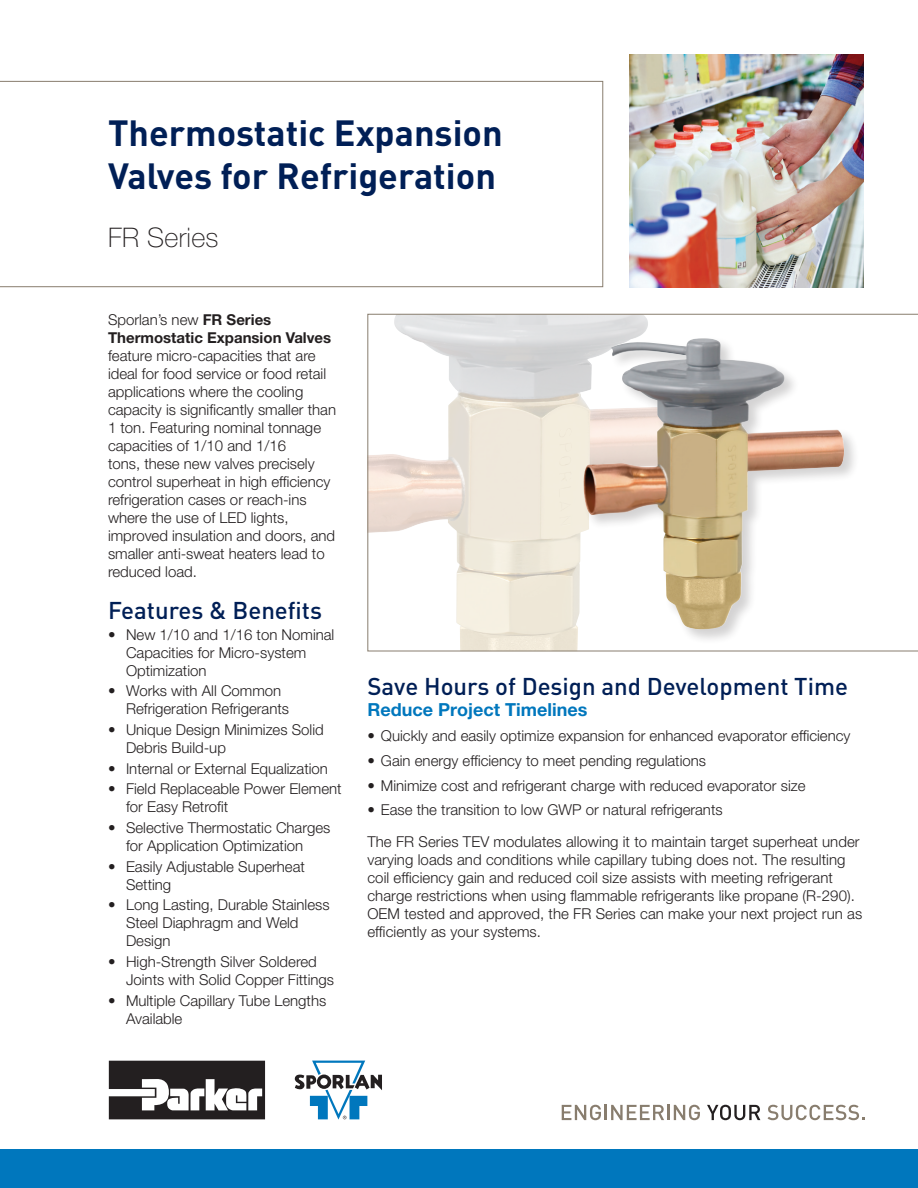
<style>
.page{position:relative;width:918px;height:1188px;background:#fff}
.page>*{position:absolute;margin:0;border:0;box-sizing:border-box;transform-origin:0 0}
.t1{font:700 36px/43.2px "DINOT";color:#001f56}
.t2{font:100 27px "Helvetica Neue LT Std";letter-spacing:.01em;color:#231f20}
.t3{font:500 24px "DINOT";color:#001f56}
.t4{font:700 18px "Helvetica Neue LT Std";color:#0077bd}
.t5{font:300 15px/18px "Helvetica Neue LT Std";color:#231f20}
.t6{font:700 15px/18px "Helvetica Neue LT Std";color:#231f20}
.s1{font-weight:300}
</style>
<div class="page">
<svg style="left:0;top:81px;width:603px;height:206px"></svg>
<svg style="left:109px;top:1061px;width:156px;height:58px"></svg>
<svg style="left:295px;top:1061px;width:87px;height:59px"></svg>
<div style="left:0;top:1150px;width:918px;height:38px;background:#0077bd"></div>
<svg style="left:562px;top:1105px;width:102px;height:15px"></svg>
<hr style="left:667px;top:1105px;width:3px;height:15px;background:#887d6e">
<svg style="left:674px;top:1105px;width:26px;height:15px"></svg>
<svg style="left:707px;top:1105px;width:53px;height:15px"></svg>
<svg style="left:768px;top:1105px;width:97px;height:15px"></svg>
<img style="left:630px;top:54px;width:234px;height:233px">
<svg style="left:367px;top:314px;width:551px;height:337px"></svg>
<h1 class="t1" style="left:108px;top:110px;width:396px">Thermostatic Expansion<br>Valves for Refrigeration</h1>
<h2 class="t2" style="left:108px;top:222px;width:112px">FR Series</h2>
<p class="t6" style="left:108px;top:310px;width:225px"><span class="s1">Sporlan’s new</span> FR Series<br>Thermostatic Expansion Valves</p>
<p class="t5" style="left:108px;top:346px;width:230px">feature micro-capacities that are ideal for food service or food retail applications where the cooling capacity is significantly smaller than<br>1 ton. Featuring nominal tonnage capacities of 1/10 and 1/16<br>tons, these new valves precisely control superheat in high efficiency refrigeration cases or reach-ins where the use of LED lights, improved insulation and doors, and smaller anti-sweat heaters lead to reduced load.</p>
<h3 class="t3" style="left:108px;top:594px;width:216px">Features &amp; Benefits</h3>
<p class="t5" style="left:126px;top:625px;width:210px;text-indent:-18px">• New 1/10 and 1/16 ton Nominal<br>Capacities for Micro-system<br>Optimization</p>
<p class="t5" style="left:126px;top:682px;width:165px;text-indent:-18px">• Works with All Common<br>Refrigeration Refrigerants</p>
<p class="t5" style="left:126px;top:720px;width:199px;text-indent:-18px">• Unique Design Minimizes Solid<br>Debris Build-up</p>
<p class="t5" style="left:108px;top:759px;width:221px">• Internal or External Equalization</p>
<p class="t5" style="left:126px;top:780px;width:217px;text-indent:-18px">• Field Replaceable Power Element for Easy Retrofit</p>
<p class="t5" style="left:126px;top:818px;width:206px;text-indent:-18px">• Selective Thermostatic Charges for Application Optimization</p>
<p class="t5" style="left:126px;top:857px;width:180px;text-indent:-18px">• Easily Adjustable Superheat<br>Setting</p>
<p class="t5" style="left:126px;top:896px;width:205px;text-indent:-18px">• Long Lasting, Durable Stainless<br>Steel Diaphragm and Weld<br>Design</p>
<p class="t5" style="left:126px;top:953px;width:210px;text-indent:-18px">• High-Strength Silver Soldered<br>Joints with Solid Copper Fittings</p>
<p class="t5" style="left:126px;top:991px;width:202px;text-indent:-18px">• Multiple Capillary Tube Lengths<br>Available</p>
<h3 class="t3" style="left:367px;top:670px;width:482px">Save Hours of Design and Development Time</h3>
<p class="t4" style="left:367px;top:699px;width:221px">Reduce Project Timelines</p>
<p class="t5" style="left:367px;top:726px;width:485px">• Quickly and easily optimize expansion for enhanced evaporator efficiency</p>
<p class="t5" style="left:367px;top:751px;width:340px">• Gain energy efficiency to meet pending regulations</p>
<p class="t5" style="left:367px;top:776px;width:440px">• Minimize cost and refrigerant charge with reduced evaporator size</p>
<p class="t5" style="left:367px;top:794px;width:494px;line-height:31.5px">• Ease the transition to low GWP or natural refrigerants<br>The FR Series TEV modulates allowing it to maintain target superheat under</p>
<p class="t5" style="left:367px;top:850px;width:496px">varying loads and conditions while capillary tubing does not. The resulting coil efficiency gain and reduced coil size assists with meeting refrigerant charge restrictions when using flammable refrigerants like propane (R-290).<br>OEM tested and approved, the FR Series can make your next project run as efficiently as your systems.</p>
</div>
